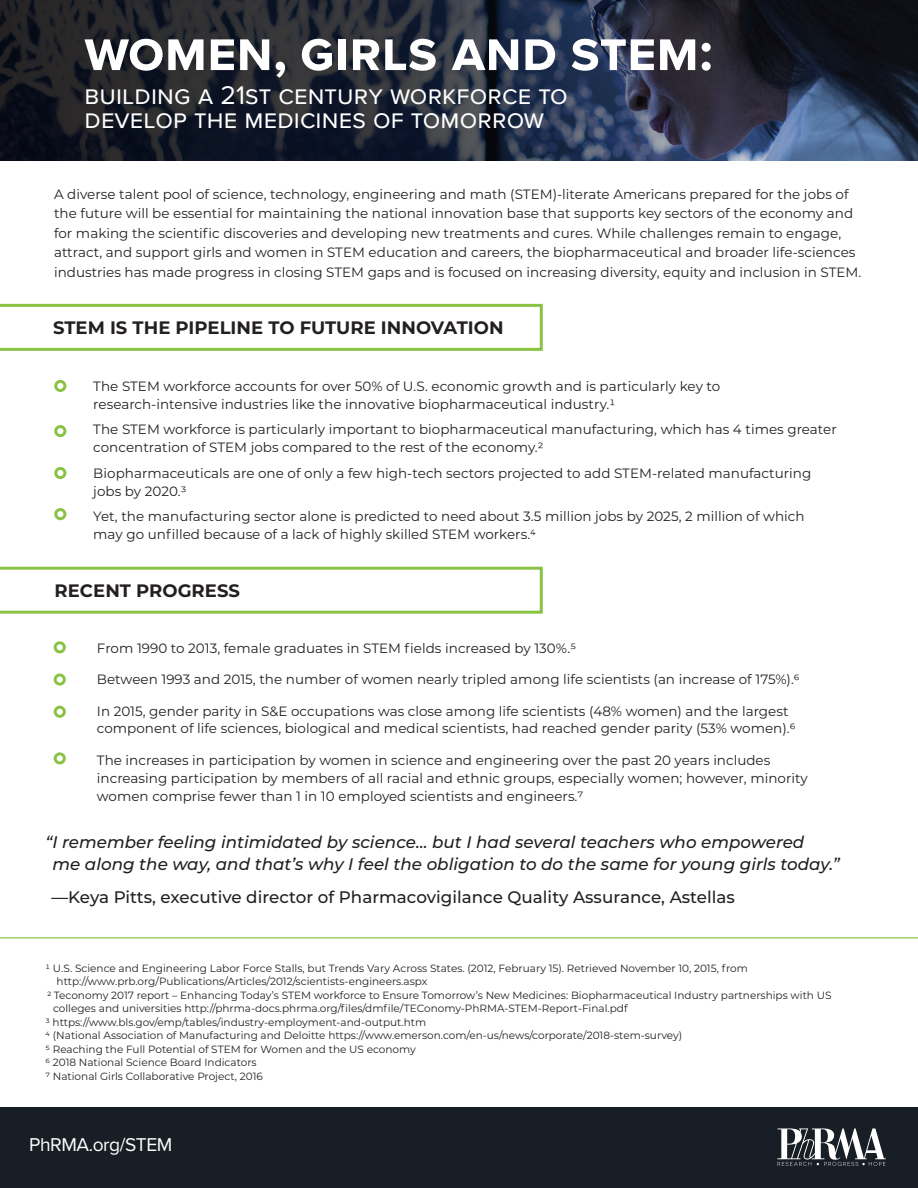
<style>
.page{position:relative;width:918px;height:1188px;background:#fff}
.page>*{position:absolute;margin:0;border:0;box-sizing:border-box;transform-origin:0 0}
.t1{font:700 55.8px "Proxima Nova";letter-spacing:.005em;color:#fff}
.t2{font:26.55px/23.9px "Proxima Nova";letter-spacing:.005em;color:#fff}
.t3{font:19.2px "Proxima Nova";color:#fff}
.t4{font:700 18px "Montserrat";color:#231f20}
.t5{font:italic 500 16.65px/22.2px "Montserrat";color:#231f20}
.t6{font:500 16.65px "Montserrat";color:#231f20}
.t7{font:13.5px/18px "Montserrat";color:#231f20}
.t8{font:10.5px "Montserrat";color:#231f20}
.s1{color:#231f20}
</style>
<div class="page">
<img style="left:879px;top:0;width:39px;height:160px">
<div style="left:0;top:1107px;width:918px;height:81px;background:#181e25"></div>
<svg style="left:777px;top:1128px;width:109px;height:38px"></svg>
<svg style="left:54px;top:380px;width:12px;height:12px"></svg>
<svg style="left:54px;top:508px;width:12px;height:12px"></svg>
<svg style="left:54px;top:467px;width:12px;height:12px"></svg>
<svg style="left:54px;top:425px;width:12px;height:12px"></svg>
<svg style="left:0;top:304px;width:543px;height:47px"></svg>
<hr style="left:0;top:937px;width:918px;height:2px;background:#89c344">
<svg style="left:0;top:0;width:879px;height:160px;background:#252b3a"></svg>
<svg style="left:0;top:567px;width:543px;height:47px"></svg>
<svg style="left:54px;top:641px;width:12px;height:12px"></svg>
<svg style="left:54px;top:673px;width:12px;height:13px"></svg>
<svg style="left:54px;top:706px;width:12px;height:12px"></svg>
<svg style="left:54px;top:752px;width:12px;height:12px"></svg>
<h1 class="t1" style="left:85px;top:10px;width:630px">WOMEN, GIRLS AND STEM:</h1>
<h2 class="t2" style="left:85px;top:82px;width:485px">BUILDING A 21ST CENTURY WORKFORCE TO<br>DEVELOP THE MEDICINES OF TOMORROW</h2>
<p class="t7" style="left:54px;top:184px;width:809px;line-height:19.5px">A diverse talent pool of science, technology, engineering and math (STEM)-literate Americans prepared for the jobs of the future will be essential for maintaining the national innovation base that supports key sectors of the economy and for making the scientific discoveries and developing new treatments and cures. While challenges remain to engage, attract, and support girls and women in STEM education and careers, the biopharmaceutical and broader life-sciences industries has made progress in closing STEM gaps and is focused on increasing diversity, equity and inclusion in STEM.</p>
<h3 class="t4" style="left:53px;top:315px;width:452px">STEM IS THE PIPELINE TO FUTURE INNOVATION</h3>
<p class="t7" style="left:93px;top:377px;width:628px">The STEM workforce accounts for over 50% of U.S. economic growth and is particularly key to research-intensive industries like the innovative biopharmaceutical industry.1</p>
<p class="t7" style="left:93px;top:420px;width:745px">The STEM workforce is particularly important to biopharmaceutical manufacturing, which has 4 times greater concentration of STEM jobs compared to the rest of the economy.2</p>
<p class="t7" style="left:93px;top:464px;width:720px">Biopharmaceuticals are one of only a few high-tech sectors projected to add STEM-related manufacturing jobs by 2020.3</p>
<p class="t7" style="left:93px;top:507px;width:713px">Yet, the manufacturing sector alone is predicted to need about 3.5 million jobs by 2025, 2 million of which may go unfilled because of a lack of highly skilled STEM workers.4</p>
<h3 class="t4" style="left:55px;top:578px;width:187px">RECENT PROGRESS</h3>
<p class="t7" style="left:97px;top:638px;width:481px">From 1990 to 2013, female graduates in STEM fields increased by 130%.5</p>
<p class="t7" style="left:97px;top:670px;width:704px">Between 1993 and 2015, the number of women nearly tripled among life scientists (an increase of 175%).6</p>
<p class="t7" style="left:97px;top:701px;width:700px">In 2015, gender parity in S&amp;E occupations was close among life scientists (48% women) and the largest component of life sciences, biological and medical scientists, had reached gender parity (53% women).6</p>
<p class="t7" style="left:97px;top:751px;width:712px">The increases in participation by women in science and engineering over the past 20 years includes increasing participation by members of all racial and ethnic groups, especially women; however, minority women comprise fewer than 1 in 10 employed scientists and engineers.7</p>
<p class="t5" style="left:52px;top:830px;width:789px;text-indent:-7px">“I remember feeling intimidated by science… but I had several teachers who empowered<br>me along the way, and that’s why I feel the obligation to do the same for young girls today.”</p>
<p class="t6" style="left:52px;top:886px;width:685px">—Keya Pitts, executive director of Pharmacovigilance Quality Assurance, Astellas</p>
<p class="t8" style="left:46px;top:961px;width:704px">1 U.S. Science and Engineering Labor Force Stalls, but Trends Vary Across States. (2012, February 15). Retrieved November 10, 2015, from</p>
<p class="t8" style="left:57px;top:974px;width:372px">http://www.prb.org/Publications/Articles/2012/scientists-engineers.aspx</p>
<p class="t8" style="left:47px;top:988px;width:786px">2 Teconomy 2017 report – Enhancing Today’s STEM workforce to Ensure Tomorrow’s New Medicines: Biopharmaceutical Industry partnerships with US</p>
<p class="t8" style="left:53px;top:1001px;width:576px">colleges and universities http://phrma-docs.phrma.org/files/dmfile/TEConomy-PhRMA-STEM-Report-Final.pdf</p>
<p class="t8" style="left:46px;top:1015px;width:382px">3 https://www.bls.gov/emp/tables/industry-employment-and-output.htm</p>
<p class="t8" style="left:46px;top:1028px;width:638px">4 (National Association of Manufacturing and Deloitte https://www.emerson.com/en-us/news/corporate/2018-stem-survey)</p>
<p class="t8" style="left:46px;top:1042px;width:372px">5 Reaching the Full Potential of STEM for Women and the US economy</p>
<p class="t8" style="left:46px;top:1055px;width:213px"><span class="s1">6</span> 2018 National Science Board Indicators</p>
<p class="t8" style="left:46px;top:1069px;width:219px">7 National Girls Collaborative Project, 2016</p>
<h3 class="t3" style="left:29px;top:1131px;width:145px">PhRMA.org/STEM</h3>
</div>
